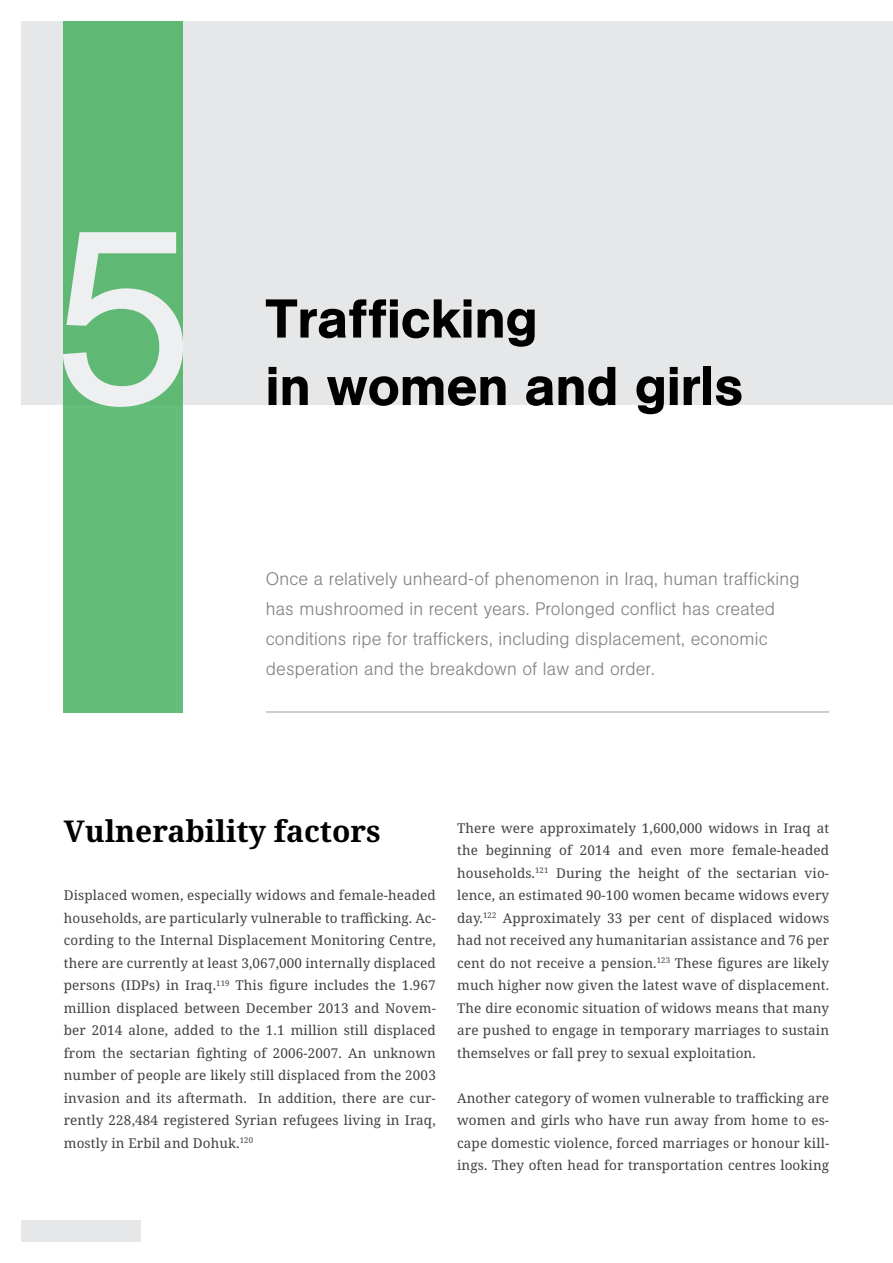
<style>
.page{position:relative;width:893px;height:1263px;background:#fff}
.page>*{position:absolute;margin:0;border:0;box-sizing:border-box;transform-origin:0 0}
.t1{font:248.85px "AG Book BQ";color:#f1f1f2}
.t2{font:500 54px/67.5px "AG Book BQ";letter-spacing:.01em;color:#000}
.t3{font:700 30px "Noto Serif";color:#000}
.t4{font:300 18px/30px "AG Book BQ";letter-spacing:.01em;color:#808285}
.t5{font:13.5px/22.5px "Noto Serif";letter-spacing:.01em;color:#414042;text-align:justify}
</style>
<div class="page">
<div style="left:21px;top:21px;width:872px;height:384px;background:#e6e7e8"></div>
<div style="left:64px;top:21px;width:119px;height:692px;background:#5fb874"></div>
<hr style="left:266px;top:711px;width:563px;height:2px;background:#bcbec0">
<div style="left:21px;top:1220px;width:119px;height:22px;background:#e6e7e8"></div>
<h1 class="t1" style="left:51px;top:178px;width:141px">5</h1>
<h2 class="t2" style="left:266px;top:285px;width:479px">Trafficking<br>in women and girls</h2>
<p class="t4" style="left:266px;top:564px;width:535px">Once a relatively unheard-of phenomenon in Iraq, human trafficking has mushroomed in recent years. Prolonged conflict has created conditions ripe for traffickers, including displacement, economic desperation and the breakdown of law and order.</p>
<h3 class="t3" style="left:64px;top:810px;width:319px">Vulnerability factors</h3>
<p class="t5" style="left:64px;top:883px;width:374px">Displaced women, especially widows and female-headed households, are particularly vulnerable to trafficking. Ac&shy;cording to the Internal Displacement Monitoring Centre, there are currently at least 3,067,000 internally displaced persons (IDPs) in Iraq.<sup>119</sup> This figure includes the 1.967 million displaced between December 2013 and Novem&shy;ber 2014 alone, added to the 1.1 million still displaced from the sectarian fighting of 2006-2007. An unknown number of people are likely still displaced from the 2003 invasion and its aftermath. In addition, there are cur&shy;rently 228,484 registered Syrian refugees living in Iraq, mostly in Erbil and Dohuk.<sup>120</sup></p>
<p class="t5" style="left:457px;top:816px;width:374px">There were approximately 1,600,000 widows in Iraq at the beginning of 2014 and even more female-headed households.<sup>121</sup> During the height of the sectarian vio&shy;lence, an estimated 90-100 women became widows every day.<sup>122</sup> Approximately 33 per cent of displaced widows had not received any humanitarian assistance and 76 per cent do not receive a pension.<sup>123</sup> These figures are likely much higher now given the latest wave of displacement.<br>The dire economic situation of widows means that many are pushed to engage in temporary marriages to sustain themselves or fall prey to sexual exploitation.</p>
<p class="t5" style="left:457px;top:1086px;width:374px">Another category of women vulnerable to trafficking are women and girls who have run away from home to es&shy;cape domestic violence, forced marriages or honour kill&shy;ings. They often head for transportation centres looking</p>
</div>
